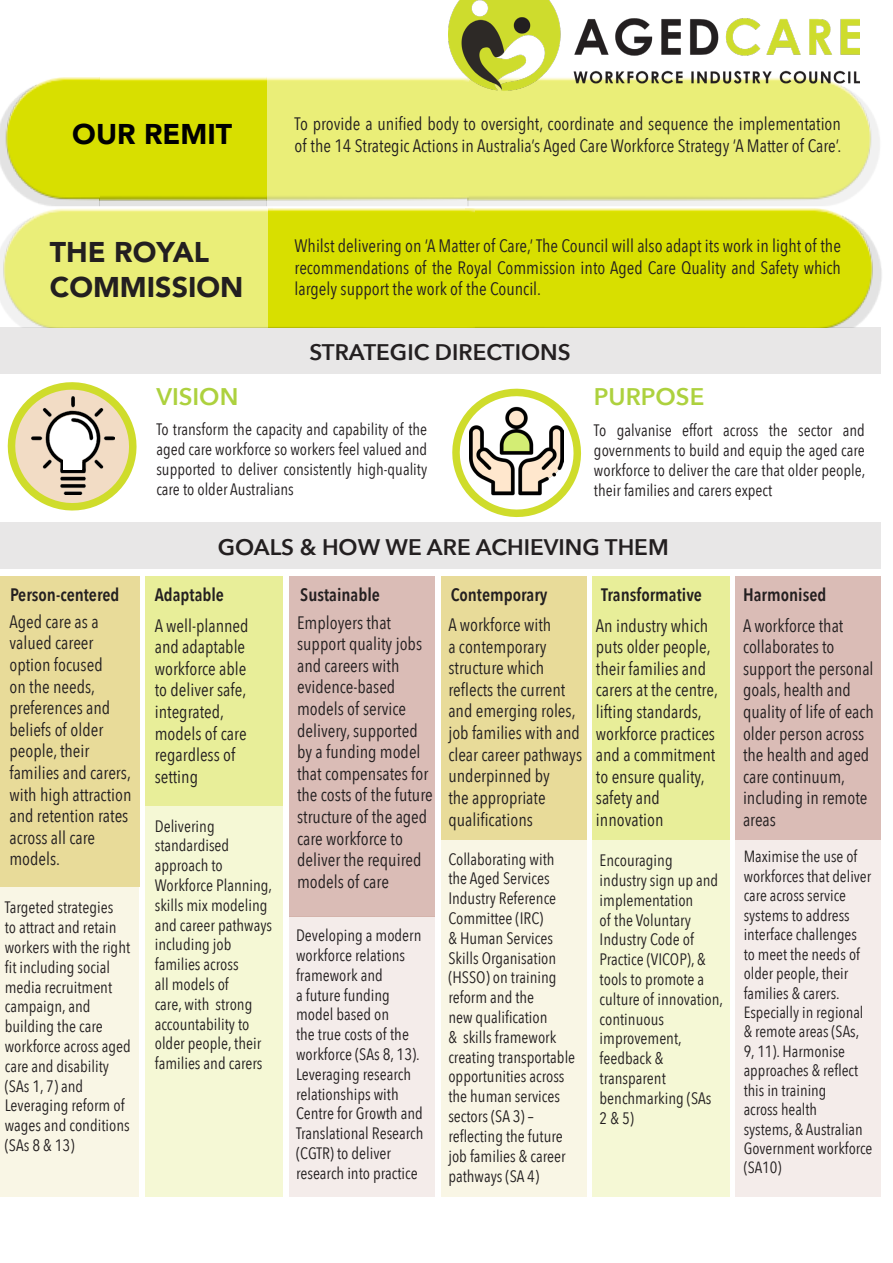
<style>
.page{position:relative;width:893px;height:1263px;background:#fff}
.page>*{position:absolute;margin:0;border:0;box-sizing:border-box;transform-origin:0 0}
.t1{font:900 28.5px "Avenir";color:#231f20}
.t2{font:900 28.5px "Avenir";color:#000}
.t3{font:600 24px "Avenir Next";color:#add13e}
.body{font:600 22.5px "Avenir Next";color:#231f20}
.body-2{font:18px/21.6px "Avenir Next Condensed";color:#231f20}
.body-3{font:600 18px "Avenir Next Condensed";color:#231f20}
.body-4{font:16.5px/19.8px "Avenir Next Condensed";color:#231f20}
.body-5{font:16.2px/19.5px "Avenir Next Condensed";color:#231f20}
</style>
<div class="page">
<img style="left:0;top:208px;width:268px;height:120px">
<div style="left:0;top:522px;width:881px;height:47px;background:#e8e7e7"></div>
<img style="left:99px;top:77px;width:167px;height:130px">
<img style="left:468px;top:80px;width:414px;height:248px">
<img style="left:266px;top:77px;width:202px;height:146px">
<div style="left:268px;top:209px;width:207px;height:119px;background:#d8df00"></div>
<div style="left:441px;top:840px;width:145px;height:357px;background:#f9f6e5"></div>
<div style="left:290px;top:916px;width:145px;height:281px;background:#f4ecea"></div>
<div style="left:146px;top:806px;width:137px;height:391px;background:#f5f8d5"></div>
<div style="left:0;top:887px;width:139px;height:310px;background:#f9f6e5"></div>
<div style="left:735px;top:576px;width:146px;height:264px;background:#dabcb6"></div>
<div style="left:592px;top:576px;width:137px;height:264px;background:#e8ee99"></div>
<div style="left:441px;top:576px;width:145px;height:264px;background:#e8db99"></div>
<div style="left:290px;top:576px;width:145px;height:340px;background:#dabcb6"></div>
<div style="left:146px;top:576px;width:137px;height:230px;background:#e8ee99"></div>
<div style="left:0;top:576px;width:140px;height:311px;background:#e8db99"></div>
<div style="left:592px;top:840px;width:137px;height:357px;background:#f5f8d5"></div>
<div style="left:735px;top:840px;width:146px;height:357px;background:#f4ecea"></div>
<div style="left:0;top:328px;width:881px;height:46px;background:#e8e7e7"></div>
<svg style="left:452px;top:388px;width:130px;height:129px"></svg>
<svg style="left:7px;top:382px;width:130px;height:129px"></svg>
<img style="left:31px;top:397px;width:84px;height:98px">
<div style="left:64px;top:459px;width:18px;height:10px;background:#fff"></div>
<img style="left:0;top:78px;width:99px;height:128px">
<img style="left:449px;top:0;width:410px;height:114px">
<p class="t2" style="left:72px;top:110px;width:161px">OUR REMIT</p>
<p class="t1" style="left:50px;top:228px;width:161px">THE ROYAL</p>
<p class="t1" style="left:50px;top:262px;width:195px">COMMISSION</p>
<p class="body-2" style="left:294px;top:112px;width:548px">To provide a unified body to oversight, coordinate and sequence the implementation of the 14 Strategic Actions in Australia’s Aged Care Workforce Strategy ‘A Matter of Care’.</p>
<p class="body-2" style="left:294px;top:234px;width:548px;text-align:justify">Whilst delivering on ‘A Matter of Care,’ The Council will also adapt its work in light of the recommendations of the Royal Commission into Aged Care Quality and Safety which largely support the work of the Council.</p>
<p class="body" style="left:309px;top:333px;width:263px">STRATEGIC DIRECTIONS</p>
<p class="t3" style="left:156px;top:376px;width:84px">VISION</p>
<p class="body-4" style="left:156px;top:419px;width:272px;text-align:justify">To transform the capacity and capability of the aged care workforce so workers feel valued and supported to deliver consistently high-quality care to older Australians</p>
<p class="body-4" style="left:594px;top:420px;width:273px;text-align:justify">To galvanise effort across the sector and governments to build and equip the aged care workforce to deliver the care that older people, their families and carers expect</p>
<p class="t3" style="left:594px;top:376px;width:112px">PURPOSE</p>
<p class="body" style="left:218px;top:528px;width:452px">GOALS &amp; HOW WE ARE ACHIEVING THEM</p>
<p class="body-3" style="left:10px;top:579px;width:111px">Person-centered</p>
<p class="body-3" style="left:155px;top:579px;width:71px">Adaptable</p>
<p class="body-3" style="left:300px;top:579px;width:81px">Sustainable</p>
<p class="body-3" style="left:451px;top:579px;width:98px">Contemporary</p>
<p class="body-3" style="left:601px;top:580px;width:102px">Transformative</p>
<p class="body-3" style="left:743px;top:580px;width:85px">Harmonised</p>
<p class="body-2" style="left:9px;top:610px;width:124px">Aged care as a valued career option focused<br>on the needs, preferences and beliefs of older people, their families and carers, with high attraction and retention rates across all care models.</p>
<p class="body-4" style="left:5px;top:897px;width:128px">Targeted strategies<br>to attract and retain workers with the right fit including social media recruitment campaign, and building the care workforce across aged care and disability (SAs 1, 7) and<br>Leveraging reform of wages and conditions (SAs 8 &amp; 13)</p>
<p class="body-2" style="left:155px;top:614px;width:95px">A well-planned and adaptable workforce able to deliver safe, integrated, models of care regardless of setting</p>
<p class="body-4" style="left:155px;top:815px;width:119px">Delivering standardised approach to<br>Workforce Planning, skills mix modeling and career pathways including job families across<br>all models of<br>care, with strong accountability to older people, their families and carers</p>
<p class="body-2" style="left:297px;top:611px;width:137px">Employers that support quality jobs and careers with evidence-based models of service delivery, supported by a funding model that compensates for the costs of the future structure of the aged care workforce to deliver the required models of care</p>
<p class="body-4" style="left:296px;top:925px;width:129px">Developing a modern workforce relations framework and<br>a future funding model based on<br>the true costs of the workforce (SAs 8, 13).<br>Leveraging research relationships with<br>Centre for Growth and<br>Translational Research (CGTR) to deliver research into practice</p>
<p class="body-2" style="left:448px;top:613px;width:135px">A workforce with<br>a contemporary structure which reflects the current and emerging roles, job families with and clear career pathways underpinned by<br>the appropriate qualifications</p>
<p class="body-4" style="left:448px;top:848px;width:128px">Collaborating with the Aged Services<br>Industry Reference<br>Committee (IRC)<br>&amp; Human Services<br>Skills Organisation (HSSO) on training reform and the<br>new qualification<br>&amp; skills framework creating transportable opportunities across the human services sectors (SA 3) – reflecting the future job families &amp; career pathways (SA 4)</p>
<p class="body-2" style="left:596px;top:614px;width:124px">An industry which puts older people, their families and carers at the centre, lifting standards, workforce practices and a commitment to ensure quality, safety and innovation</p>
<p class="body-2" style="left:743px;top:614px;width:132px">A workforce that collaborates to support the personal goals, health and quality of life of each older person across the health and aged care continuum, including in remote areas</p>
<p class="body-4" style="left:600px;top:850px;width:125px">Encouraging industry sign up and implementation<br>of the Voluntary<br>Industry Code of<br>Practice (VICOP), &amp; tools to promote a culture of innovation, continuous improvement, feedback &amp; transparent benchmarking (SAs<br>2 &amp; 5)</p>
<p class="body-5" style="left:744px;top:846px;width:130px">Maximise the use of workforces that deliver care across service systems to address interface challenges<br>to meet the needs of older people, their families &amp; carers.<br>Especially in regional &amp; remote areas (SAs,<br>9, 11). Harmonise approaches &amp; reflect this in training<br>across health<br>systems, &amp; Australian<br>Government workforce (SA10)</p>
</div>
